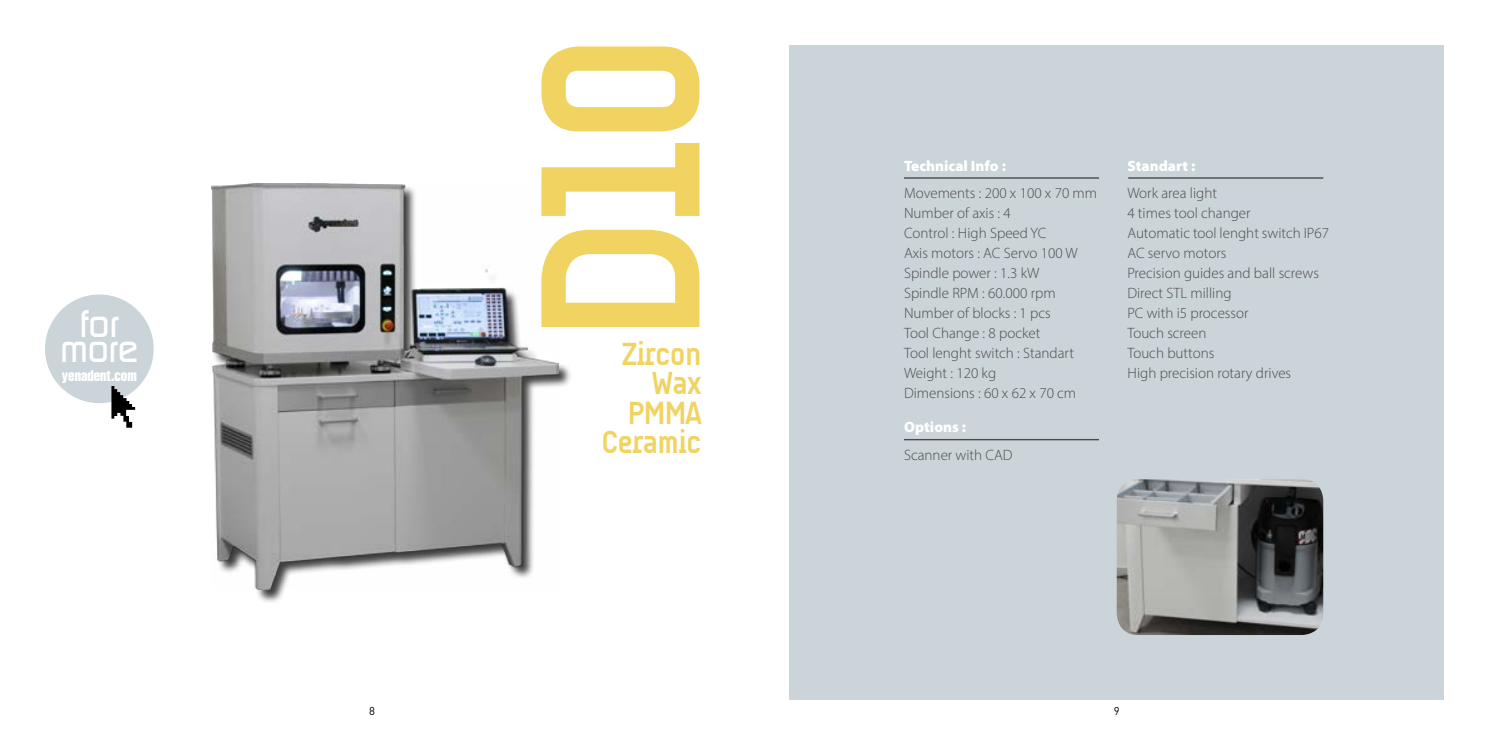
<style>
.page{position:relative;width:1489px;height:745px;background:#fff}
.page>*{position:absolute;margin:0;border:0;box-sizing:border-box;transform-origin:0 0}
.t1{font:700 231.25px "A Udimat";color:#f1d362}
.t2{font:500 37.5px "Digital";letter-spacing:-.02em;color:#fff}
.t3{font:700 32.5px/29.6px "A Udimat";letter-spacing:-.02em;color:#f1d362;text-align:right}
.t4{font:300 15px/20px "Myriad Pro";color:#4b4b4d}
.t5{font:900 15px "Myriad Pro";color:#fff}
.t6{font:15px "Helvetica Compress";color:#fff}
.t7{font:11.25px "DINT";color:#000}
</style>
<div class="page">
<div style="left:789px;top:45px;width:654px;height:654px;background:#cbd4d9"></div>
<img style="left:211px;top:184px;width:347px;height:405px">
<hr style="left:904px;top:178px;width:194px;height:1px;background:#4b4b4d">
<hr style="left:904px;top:439px;width:194px;height:1px;background:#4b4b4d">
<hr style="left:1128px;top:178px;width:195px;height:1px;background:#4b4b4d">
<div style="left:45px;top:294px;width:109px;height:109px;background:#cbd4d9;border-radius:50%"></div>
<svg style="left:111px;top:386px;width:24px;height:41px"></svg>
<img style="left:1116px;top:479px;width:207px;height:155px">
<h2 class="t2" style="left:80px;top:302px;width:41px">for</h2>
<h2 class="t2" style="left:60px;top:327px;width:80px">more</h2>
<p class="t6" style="left:62px;top:366px;width:76px">yenadent.com</p>
<h1 class="t1" style="left:490px;top:343px;width:312px;rotate:-90deg">D10</h1>
<h3 class="t3" style="left:621px;top:338px;width:81px">Zircon<br>Wax</h3>
<h3 class="t3" style="left:601px;top:397px;width:101px">PMMA<br>Ceramic</h3>
<p class="t5" style="left:904px;top:156px;width:103px">Technical Info :</p>
<p class="t4" style="left:904px;top:183px;width:195px">Movements : 200 x 100 x 70 mm<br>Number of axis : 4<br>Control : High Speed YC<br>Axis motors : AC Servo 100 W<br>Spindle power : 1.3 kW<br>Spindle RPM : 60.000 rpm<br>Number of blocks : 1 pcs<br>Tool Change : 8 pocket<br>Tool lenght switch : Standart<br>Weight : 120 kg<br>Dimensions : 60 x 62 x 70 cm</p>
<p class="t5" style="left:904px;top:417px;width:64px">Options :</p>
<p class="t4" style="left:904px;top:444px;width:110px">Scanner with CAD</p>
<p class="t5" style="left:1127px;top:156px;width:69px">Standart :</p>
<p class="t4" style="left:1127px;top:183px;width:203px">Work area light<br>4 times tool changer<br>Automatic tool lenght switch IP67<br>AC servo motors<br>Precision guides and ball screws<br>Direct STL milling<br>PC with i5 processor<br>Touch screen<br>Touch buttons<br>High precision rotary drives</p>
<p class="t7" style="left:369px;top:703px;width:7px">8</p>
<p class="t7" style="left:1113px;top:703px;width:7px">9</p>
</div>
